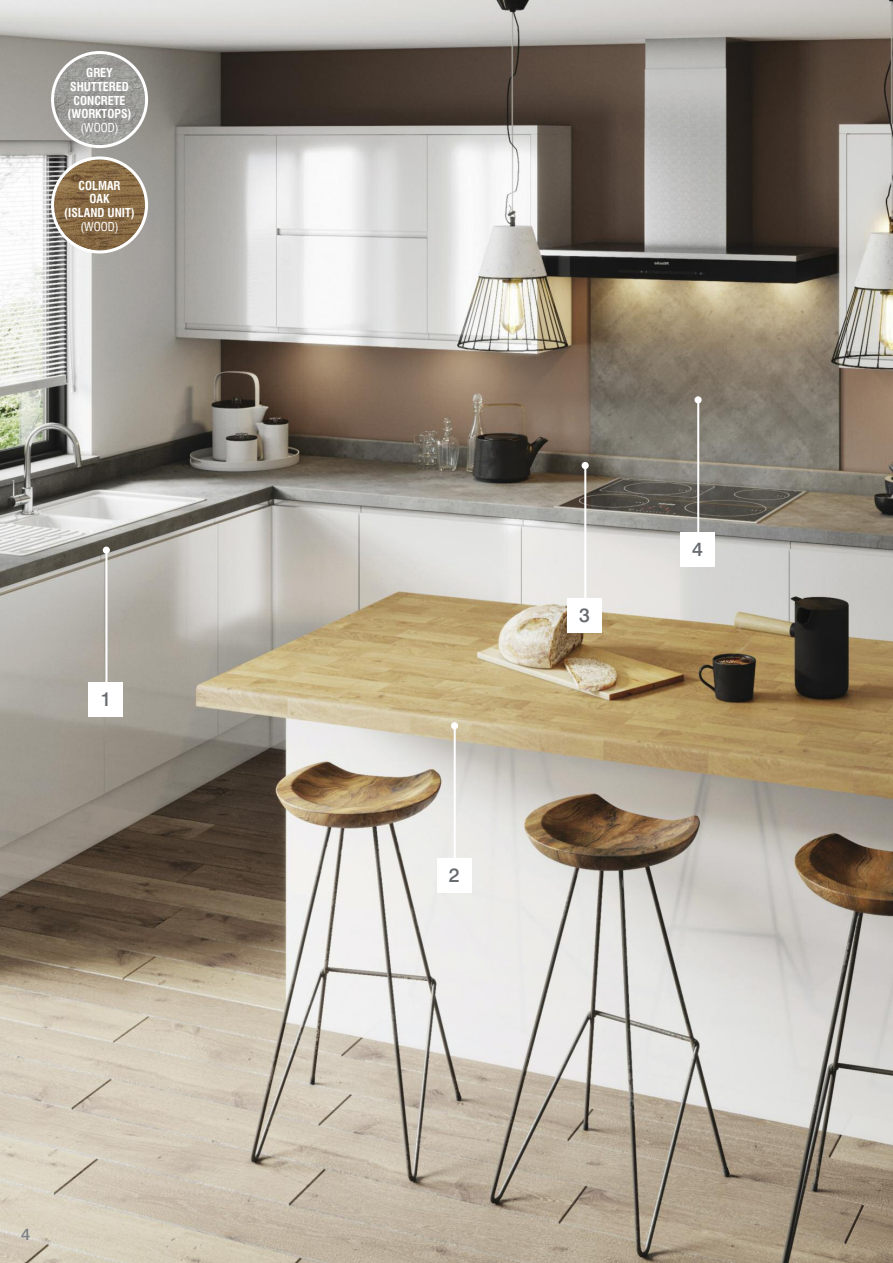
<style>
.page{position:relative;width:893px;height:1263px;background:#fff}
.page>*{position:absolute;margin:0;border:0;box-sizing:border-box;transform-origin:0 0}
.t1{font:500 19.5px "Swiss 721 BT";color:#676b6f}
.t2{font:500 16.5px "Swiss 721 BT";color:#7d8185}
.t3{font:700 condensed 12px/13.6px "Swiss 721 BT";color:#fff;text-align:center}
.t4{font:condensed 12px "Swiss 721 BT";color:#fff}
</style>
<div class="page">
<img style="left:1px;top:0;width:892px;height:1263px">
<svg style="left:51px;top:51px;width:97px;height:97px;background:#a3a29e"></svg>
<svg style="left:51px;top:156px;width:97px;height:97px;background:#958166"></svg>
<div style="left:89px;top:682px;width:34px;height:34px;background:#fff"></div>
<hr style="left:105px;top:547px;width:2px;height:143px;background:#fff">
<div style="left:103px;top:547px;width:7px;height:7px;background:#fff;border-radius:50%"></div>
<div style="left:437px;top:858px;width:34px;height:34px;background:#fff"></div>
<hr style="left:454px;top:723px;width:2px;height:143px;background:#fff">
<div style="left:451px;top:722px;width:7px;height:7px;background:#fff;border-radius:50%"></div>
<div style="left:681px;top:532px;width:34px;height:34px;background:#fff"></div>
<hr style="left:697px;top:397px;width:2px;height:143px;background:#fff">
<div style="left:694px;top:396px;width:8px;height:7px;background:#fff;border-radius:50%"></div>
<div style="left:568px;top:599px;width:34px;height:34px;background:#fff"></div>
<hr style="left:584px;top:462px;width:2px;height:144px;background:#fff">
<div style="left:582px;top:462px;width:7px;height:7px;background:#fff;border-radius:50%"></div>
<p class="t3" style="left:68px;top:67px;width:65px">GREY<br>SHUTTERED<br>CONCRETE (WORKTOPS)</p>
<p class="t4" style="left:80px;top:123px;width:40px">(WOOD)</p>
<p class="t3" style="left:64px;top:179px;width:72px">COLMAR<br>OAK<br>(ISLAND UNIT)</p>
<p class="t4" style="left:80px;top:222px;width:40px">(WOOD)</p>
<h1 class="t1" style="left:100px;top:692px;width:12px">1</h1>
<h2 class="t2" style="left:21px;top:1228px;width:11px">4</h2>
<h1 class="t1" style="left:449px;top:867px;width:12px">2</h1>
<h1 class="t1" style="left:579px;top:608px;width:12px">3</h1>
<h1 class="t1" style="left:692px;top:542px;width:12px">4</h1>
</div>
